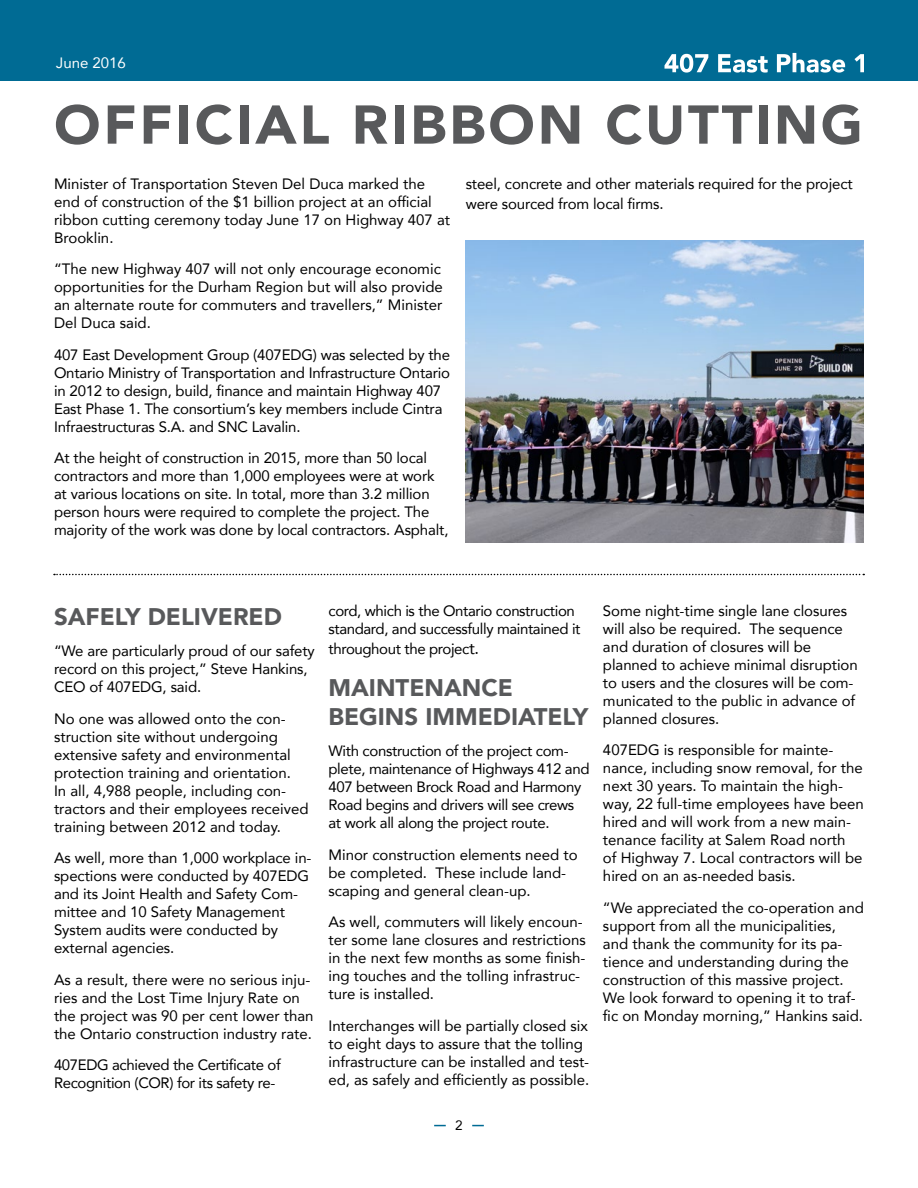
<style>
.page{position:relative;width:918px;height:1188px;background:#fff}
.page>*{position:absolute;margin:0;border:0;box-sizing:border-box;transform-origin:0 0}
.t1{font:900 54px "Avenir";letter-spacing:.05em;color:#58595b;scale:1.04 1}
.t2{font:900 24px/28.8px "Avenir";color:#58595b}
.t3{font:15px/18px "Avenir";letter-spacing:-.005em;color:#000}
.t4{font:15px/18px "Avenir";letter-spacing:-.025em;color:#000}
.t5{font:15px "Avenir";color:#fff}
.t6{font:13.5px "Avenir";color:#000}
.s1{font-size:16.5px}
</style>
<div class="page">
<div style="left:0;top:0;width:918px;height:81px;background:#006b94"></div>
<svg style="left:665px;top:54px;width:43px;height:19px"></svg>
<svg style="left:718px;top:54px;width:50px;height:19px"></svg>
<svg style="left:777px;top:53px;width:68px;height:20px"></svg>
<svg style="left:855px;top:54px;width:9px;height:18px"></svg>
<svg style="left:434px;top:1125px;width:12px;height:1px"></svg>
<svg style="left:472px;top:1125px;width:12px;height:1px"></svg>
<img style="left:465px;top:241px;width:399px;height:301px">
<svg style="left:54px;top:574px;width:810px;height:1px"></svg>
<p class="t5" style="left:56px;top:51px;width:71px">June 2016</p>
<h1 class="t1" style="left:54px;top:79px;width:779px">OFFICIAL RIBBON CUTTING</h1>
<p class="t3" style="left:54px;top:174px;width:398px">Minister of Transportation Steven Del Duca marked the end of construction of the $1 billion project at an official ribbon cutting ceremony today June 17 on Highway 407 at Brooklin.</p>
<p class="t3" style="left:54px;top:260px;width:390px">“The new Highway 407 will not only encourage economic opportunities for the Durham Region but will also provide an alternate route for commuters and travellers,” Minister Del Duca said.</p>
<p class="t3" style="left:54px;top:345px;width:398px">407 East Development Group (407EDG) was selected by the Ontario Ministry of Transportation and Infrastructure Ontario in 2012 to design, build, finance and maintain Highway 407<br>East Phase 1. The consortium’s key members include Cintra Infraestructuras S.A. and SNC Lavalin.</p>
<p class="t3" style="left:54px;top:449px;width:396px">At the height of construction in 2015, more than 50 local contractors and more than 1,000 employees were at work at various locations on site. In total, more than 3.2 million person hours were required to complete the project. The majority of the work was done by local contractors. Asphalt,</p>
<p class="t3" style="left:466px;top:173px;width:388px;line-height:19.8px">steel, concrete and other materials required for the project were sourced from local firms.</p>
<h2 class="t2" style="left:54px;top:601px;width:229px">SAFELY DELIVERED</h2>
<p class="t3" style="left:54px;top:642px;width:262px">“We are particularly proud of our safety record on this project,” Steve Hankins,<br>CEO of 407EDG, said.</p>
<p class="t3" style="left:54px;top:709px;width:256px">No one was allowed onto the con&shy;struction site without undergoing extensive safety and environmental protection training and orientation.<br>In all, 4,988 people, including con&shy;tractors and their employees received training between 2012 and today.</p>
<p class="t3" style="left:54px;top:849px;width:259px">As well, more than 1,000 workplace in&shy;spections were conducted by 407EDG and its Joint Health and Safety Com&shy;mittee and 10 Safety Management<br>System audits were conducted by external agencies.</p>
<p class="t3" style="left:54px;top:970px;width:261px">As a result, there were no serious inju&shy;ries and the Lost Time Injury Rate on the project was 90 per cent lower than the Ontario construction industry rate.</p>
<p class="t4" style="left:54px;top:1056px;width:228px">407EDG achieved the Certificate of<br>Recognition (COR) for its safety re-</p>
<p class="t4" style="left:328px;top:601px;width:254px">cord, which is the Ontario construction standard, and successfully maintained it</p>
<p class="t4" style="left:328px;top:639px;width:152px">throughout the projec<span class="s1">t.</span></p>
<h2 class="t2" style="left:328px;top:672px;width:261px">MAINTENANCE<br>BEGINS IMMEDIATELY</h2>
<p class="t4" style="left:328px;top:742px;width:263px">With construction of the project com&shy;plete, maintenance of Highways 412 and 407 between Brock Road and Harmony Road begins and drivers will see crews at work all along the project route.</p>
<p class="t3" style="left:328px;top:845px;width:251px">Minor construction elements need to be completed. These include land&shy;scaping and general clean-up.</p>
<p class="t3" style="left:328px;top:913px;width:259px">As well, commuters will likely encoun&shy;ter some lane closures and restrictions in the next few months as some finish&shy;ing touches and the tolling infrastruc&shy;ture is installed.</p>
<p class="t3" style="left:328px;top:1016px;width:262px">Interchanges will be partially closed six to eight days to assure that the tolling infrastructure can be installed and test&shy;ed, as safely and efficiently as possible.</p>
<p class="t6" style="left:455px;top:1114px;width:9px">2</p>
<p class="t3" style="left:603px;top:601px;width:256px">Some night-time single lane closures will also be required. The sequence and duration of closures will be planned to achieve minimal disruption to users and the closures will be com&shy;municated to the public in advance of planned closures.</p>
<p class="t3" style="left:603px;top:741px;width:262px">407EDG is responsible for mainte&shy;nance, including snow removal, for the next 30 years. To maintain the high&shy;way, 22 full-time employees have been hired and will work from a new main&shy;tenance facility at Salem Road north<br>of Highway 7. Local contractors will be hired on an as-needed basis.</p>
<p class="t3" style="left:603px;top:898px;width:262px">“We appreciated the co-operation and support from all the municipalities, and thank the community for its pa&shy;tience and understanding during the construction of this massive project.<br>We look forward to opening it to traf&shy;fic on Monday morning,” Hankins said.</p>
</div>
